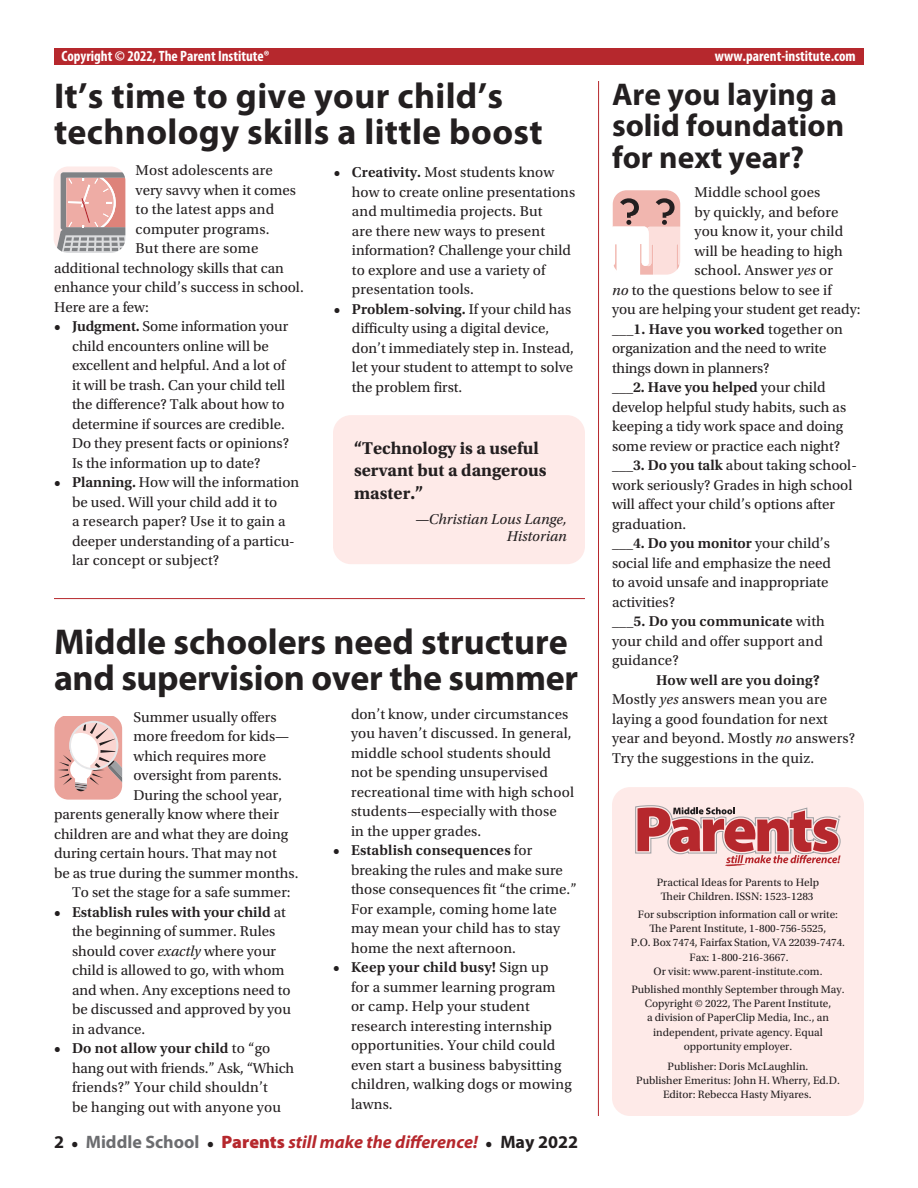
<style>
.page{position:relative;width:918px;height:1188px;background:#fff}
.page>*{position:absolute;margin:0;border:0;box-sizing:border-box;transform-origin:0 0}
.t1{font:700 36px/36px "Myriad Pro";color:#231f20}
.t2{font:700 31.5px/31.5px "Myriad Pro";color:#231f20}
.t3{font:italic 700 18px "Myriad Pro";color:#b6282d}
.t4{font:700 18px/22.5px "Utopia Std";color:#231f20}
.t5{font:15px/19.5px "Utopia Std";color:#231f20}
.t6{font:600 15px "Utopia Std";letter-spacing:.01em;color:#231f20}
.t7{font:700 condensed 15px "Myriad Pro";color:#fff}
.t8{font:italic 15px/16.5px "Utopia Std";color:#231f20;text-align:right}
.t9{font:11.25px/14.1px "Utopia Std";color:#231f20;text-align:center}
.s1{font-weight:600}
.s2{font-style:italic}
.s3{font-style:normal;color:#231f20}
.s4{font-family:"Utopia Std";font-style:normal;font-size:15px;color:#231f20}
.s5{font-style:normal;color:#6c6d70}
.s6{font-weight:900;font-style:normal}
.s7{font-weight:400}
</style>
<div class="page">
<div style="left:612px;top:787px;width:252px;height:329px;background:#feeae8;border-radius:18px"></div>
<svg style="left:635px;top:806px;width:206px;height:60px"></svg>
<div style="left:54px;top:49px;width:810px;height:16px;background:#b6282d"></div>
<svg style="left:54px;top:166px;width:72px;height:87px;background:#d0b0ad"></svg>
<svg style="left:612px;top:190px;width:69px;height:85px"></svg>
<svg style="left:54px;top:717px;width:69px;height:83px"></svg>
<div style="left:333px;top:415px;width:252px;height:149px;background:#feeae8;border-radius:18px"></div>
<hr style="left:54px;top:598px;width:531px;height:1px;background:#b6282d">
<hr style="left:598px;top:81px;width:1px;height:1035px;background:#b6282d">
<p class="t7" style="left:62px;top:46px;width:210px">Copyright © 2022, The Parent Institute®</p>
<p class="t7" style="left:715px;top:46px;width:142px">www.parent-institute.com</p>
<h1 class="t1" style="left:54px;top:77px;width:490px">It’s time to give your child’s technology skills a little boost</h1>
<p class="t5" style="left:136px;top:161px;width:139px">Most adolescents are</p>
<p class="t5" style="left:136px;top:180px;width:162px">very savvy when it comes</p>
<p class="t5" style="left:136px;top:200px;width:140px">to the latest apps and</p>
<p class="t5" style="left:136px;top:219px;width:135px">computer programs.</p>
<p class="t5" style="left:136px;top:239px;width:124px">But there are some</p>
<p class="t5" style="left:54px;top:258px;width:231px">additional technology skills that can</p>
<p class="t5" style="left:54px;top:278px;width:251px">enhance your child’s success in school.</p>
<p class="t5" style="left:54px;top:297px;width:96px">Here are a few:</p>
<p class="t5" style="left:72px;top:317px;width:219px;text-indent:-18px"><span class="s1">• Judgment.</span> Some information your child encounters online will be excellent and helpful. And a lot of it will be trash. Can your child tell the difference? Talk about how to determine if sources are credible.<br>Do they present facts or opinions?<br>Is the information up to date?</p>
<p class="t5" style="left:72px;top:473px;width:229px;text-indent:-18px"><span class="s1">• Planning.</span> How will the information be used. Will your child add it to<br>a research paper? Use it to gain a deeper understanding of a particu&shy;lar concept or subject?</p>
<p class="t5" style="left:352px;top:163px;width:225px;text-indent:-18px"><span class="s1">• Creativity.</span> Most students know how to create online presentations and multimedia projects. But<br>are there new ways to present information? Challenge your child to explore and use a variety of presentation tools.</p>
<p class="t5" style="left:352px;top:300px;width:224px;text-indent:-18px"><span class="s1">• Problem-solving.</span> If your child has difficulty using a digital device, don’t immediately step in. Instead, let your student to attempt to solve the problem first.</p>
<p class="t4" style="left:354px;top:437px;width:194px">“Technology is a useful servant but a dangerous master.”</p>
<p class="t8" style="left:415px;top:512px;width:154px">—Christian Lous Lange,<br>Historian</p>
<h1 class="t1" style="left:54px;top:623px;width:526px">Middle schoolers need structure and supervision over the summer</h1>
<p class="t5" style="left:134px;top:707px;width:145px">Summer usually offers</p>
<p class="t5" style="left:134px;top:727px;width:157px">more freedom for kids—</p>
<p class="t5" style="left:134px;top:746px;width:134px">which requires more</p>
<p class="t5" style="left:134px;top:766px;width:150px">oversight from parents.</p>
<p class="t5" style="left:134px;top:785px;width:150px">During the school year,</p>
<p class="t5" style="left:54px;top:805px;width:226px">parents generally know where their</p>
<p class="t5" style="left:54px;top:824px;width:236px">children are and what they are doing</p>
<p class="t5" style="left:54px;top:844px;width:224px">during certain hours. That may not</p>
<p class="t5" style="left:54px;top:863px;width:246px">be as true during the summer months.</p>
<p class="t5" style="left:72px;top:883px;width:220px">To set the stage for a safe summer:</p>
<p class="t5" style="left:72px;top:902px;width:220px;text-indent:-18px"><span class="s1">• Establish rules with your child</span> at the beginning of summer. Rules should cover <span class="s2">exactly</span> where your child is allowed to go, with whom and when. Any exceptions need to be discussed and approved by you in advance.</p>
<p class="t5" style="left:72px;top:1039px;width:224px;text-indent:-18px"><span class="s1">• Do not allow your child</span> to “go hang out with friends.” Ask, “Which friends?” Your child shouldn’t<br>be hanging out with anyone you</p>
<p class="t5" style="left:351px;top:704px;width:225px">don’t know, under circumstances you haven’t discussed. In general, middle school students should not be spending unsupervised recreational time with high school students—especially with those<br>in the upper grades.</p>
<p class="t5" style="left:351px;top:841px;width:227px;text-indent:-18px"><span class="s1">• Establish consequences</span> for breaking the rules and make sure those consequences fit “the crime.”<br>For example, coming home late may mean your child has to stay home the next afternoon.</p>
<p class="t5" style="left:351px;top:958px;width:222px;text-indent:-18px"><span class="s1">• Keep your child busy!</span> Sign up<br>for a summer learning program or camp. Help your student research interesting internship opportunities. Your child could even start a business babysitting children, walking dogs or mowing lawns.</p>
<p class="t3" style="left:54px;top:1130px;width:526px"><span class="s3">2</span> <span class="s4">•</span> <span class="s5">Middle School</span> <span class="s4">•</span> <span class="s6">Parents</span> still make the difference! <span class="s4">•</span> <span class="s3">May 2022</span></p>
<h2 class="t2" style="left:612px;top:77px;width:234px">Are you laying a solid foundation for next year?</h2>
<p class="t5" style="left:694px;top:183px;width:127px">Middle school goes</p>
<p class="t5" style="left:694px;top:203px;width:146px">by quickly, and before</p>
<p class="t5" style="left:694px;top:222px;width:150px">you know it, your child</p>
<p class="t5" style="left:694px;top:242px;width:150px">will be heading to high</p>
<p class="t5" style="left:694px;top:261px;width:140px">school. Answer <span class="s2">yes</span> or</p>
<p class="t5" style="left:612px;top:281px;width:221px"><span class="s2">no</span> to the questions below to see if</p>
<p class="t5" style="left:612px;top:300px;width:250px">you are helping your student get ready:</p>
<p class="t6" style="left:612px;top:321px;width:232px">___1. Have you worked <span class="s7">together on</span></p>
<p class="t5" style="left:612px;top:339px;width:216px">organization and the need to write</p>
<p class="t5" style="left:612px;top:359px;width:159px">things down in planners?</p>
<p class="t6" style="left:612px;top:379px;width:215px">___2. Have you helped <span class="s7">your child</span></p>
<p class="t5" style="left:612px;top:398px;width:236px">develop helpful study habits, such as</p>
<p class="t5" style="left:612px;top:417px;width:233px">keeping a tidy work space and doing</p>
<p class="t5" style="left:612px;top:437px;width:230px">some review or practice each night?</p>
<p class="t5" style="left:612px;top:456px;width:246px"><span class="s1">___3. Do you talk</span> about taking school-</p>
<p class="t5" style="left:612px;top:476px;width:242px">work seriously? Grades in high school</p>
<p class="t5" style="left:612px;top:495px;width:225px">will affect your child’s options after</p>
<p class="t5" style="left:612px;top:515px;width:76px">graduation.</p>
<p class="t6" style="left:612px;top:535px;width:220px">___4. Do you monitor <span class="s7">your child’s</span></p>
<p class="t5" style="left:612px;top:554px;width:221px">social life and emphasize the need</p>
<p class="t5" style="left:612px;top:573px;width:218px">to avoid unsafe and inappropriate</p>
<p class="t5" style="left:612px;top:593px;width:65px">activities?</p>
<p class="t6" style="left:612px;top:613px;width:214px">___5. Do you communicate <span class="s7">with</span></p>
<p class="t5" style="left:612px;top:632px;width:213px">your child and offer support and</p>
<p class="t5" style="left:612px;top:651px;width:68px">guidance?</p>
<p class="t5" style="left:612px;top:671px;width:245px;text-indent:44px"><span class="s1">How well are you doing?<br></span>Mostly <span class="s2">yes</span> answers mean you are laying a good foundation for next year and beyond. Mostly <span class="s2">no</span> answers?<br>Try the suggestions in the quiz.</p>
<p class="t9" style="left:657px;top:875px;width:164px">Practical Ideas for Parents to Help<br>Their Children. ISSN: 1523-1283</p>
<p class="t9" style="left:631px;top:908px;width:216px">For subscription information call or write:<br>The Parent Institute, 1-800-756-5525,<br>P.O. Box 7474, Fairfax Station, VA 22039-7474.<br>Fax: 1-800-216-3667.<br>Or visit: www.parent-institute.com.</p>
<p class="t9" style="left:631px;top:983px;width:215px">Published monthly September through May.<br>Copyright © 2022, The Parent Institute,<br>a division of PaperClip Media, Inc., an independent, private agency. Equal opportunity employer.</p>
<p class="t9" style="left:636px;top:1059px;width:205px">Publisher: Doris McLaughlin.<br>Publisher Emeritus: John H. Wherry, Ed.D.<br>Editor: Rebecca Hasty Miyares.</p>
</div>
